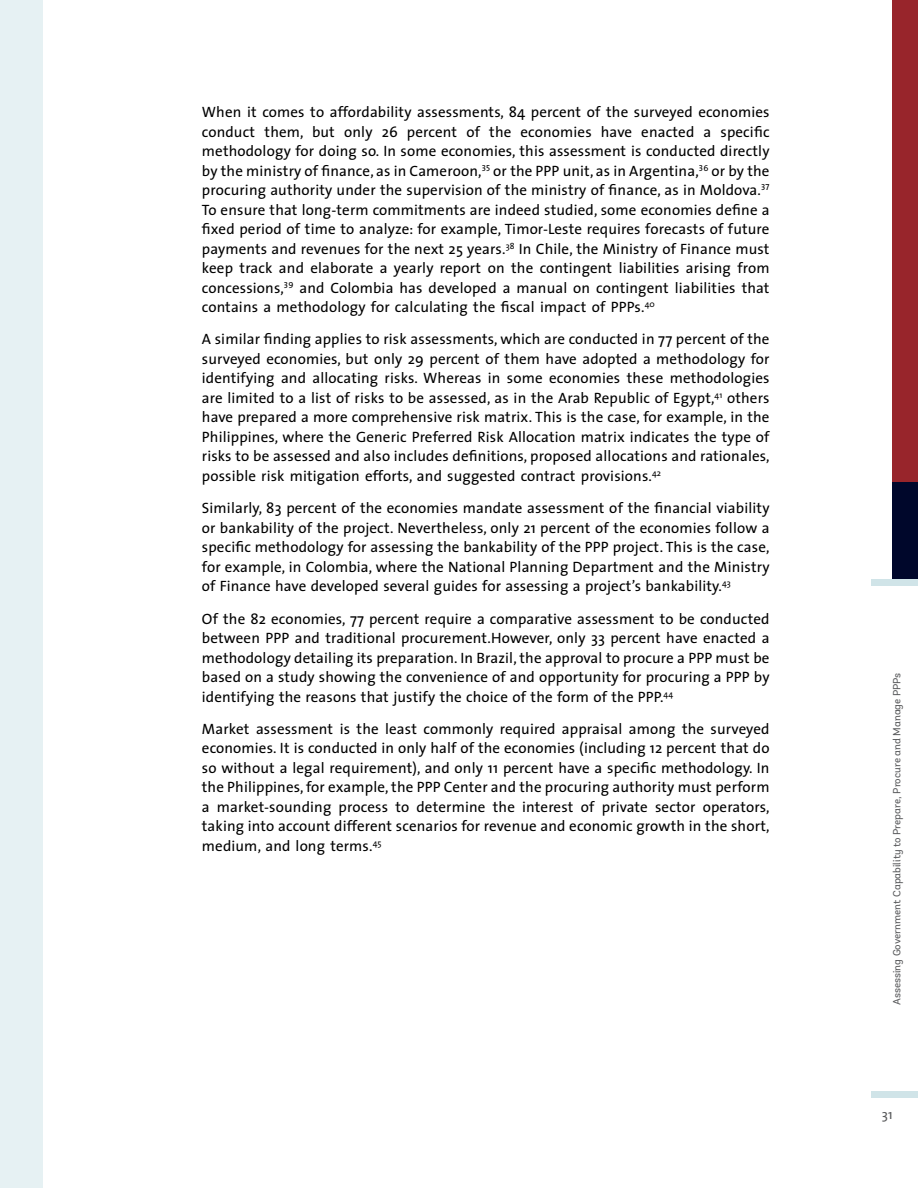
<style>
.page{position:relative;width:918px;height:1188px;background:#fff}
.page>*{position:absolute;margin:0;border:0;box-sizing:border-box;transform-origin:0 0}
.t1{font:15px/19.5px "The Sans";letter-spacing:.01em;color:#000;text-align:justify}
.t2{font:13.5px "The Sans";color:#58595b}
.t3{font:10.5px "Andes";color:#58595b}
</style>
<div class="page">
<div style="left:0;top:0;width:43px;height:1188px;background:#e6f1f3"></div>
<div style="left:892px;top:482px;width:26px;height:101px;background:#00072b"></div>
<div style="left:892px;top:0;width:26px;height:482px;background:#98252b"></div>
<div style="left:871px;top:580px;width:47px;height:6px;background:#d0e4e8"></div>
<div style="left:871px;top:1091px;width:47px;height:7px;background:#d0e4e8"></div>
<p class="t1" style="left:202px;top:102px;width:569px">When it comes to affordability assessments, 84 percent of the surveyed economies conduct them, but only 26 percent of the economies have enacted a specific methodology for doing so. In some economies, this assessment is conducted directly by the ministry of finance, as in Cameroon,<sup>35</sup> or the PPP unit, as in Argentina,<sup>36</sup> or by the procuring authority under the supervision of the ministry of finance, as in Moldova.<sup>37<br></sup>To ensure that long-term commitments are indeed studied, some economies define a fixed period of time to analyze: for example, Timor-Leste requires forecasts of future payments and revenues for the next 25 years.<sup>38</sup> In Chile, the Ministry of Finance must keep track and elaborate a yearly report on the contingent liabilities arising from concessions,<sup>39</sup> and Colombia has developed a manual on contingent liabilities that contains a methodology for calculating the fiscal impact of PPPs.<sup>40</sup></p>
<p class="t1" style="left:202px;top:329px;width:569px">A similar finding applies to risk assessments, which are conducted in 77 percent of the surveyed economies, but only 29 percent of them have adopted a methodology for identifying and allocating risks. Whereas in some economies these methodologies are limited to a list of risks to be assessed, as in the Arab Republic of Egypt,<sup>41</sup> others have prepared a more comprehensive risk matrix. This is the case, for example, in the Philippines, where the Generic Preferred Risk Allocation matrix indicates the type of risks to be assessed and also includes definitions, proposed allocations and rationales, possible risk mitigation efforts, and suggested contract provisions.<sup>42</sup></p>
<p class="t1" style="left:202px;top:498px;width:569px">Similarly, 83 percent of the economies mandate assessment of the financial viability or bankability of the project. Nevertheless, only 21 percent of the economies follow a specific methodology for assessing the bankability of the PPP project. This is the case, for example, in Colombia, where the National Planning Department and the Ministry of Finance have developed several guides for assessing a project’s bankability.<sup>43</sup></p>
<p class="t1" style="left:202px;top:608px;width:569px">Of the 82 economies, 77 percent require a comparative assessment to be conducted between PPP and traditional procurement.However, only 33 percent have enacted a methodology detailing its preparation. In Brazil, the approval to procure a PPP must be based on a study showing the convenience of and opportunity for procuring a PPP by identifying the reasons that justify the choice of the form of the PPP.<sup>44</sup></p>
<p class="t1" style="left:202px;top:718px;width:569px">Market assessment is the least commonly required appraisal among the surveyed economies. It is conducted in only half of the economies (including 12 percent that do so without a legal requirement), and only 11 percent have a specific methodology. In the Philippines, for example, the PPP Center and the procuring authority must perform a market-sounding process to determine the interest of private sector operators, taking into account different scenarios for revenue and economic growth in the short, medium, and long terms.<sup>45</sup></p>
<p class="t3" style="left:890px;top:1005px;width:334px;rotate:-90deg">Assessing Government Capability to Prepare, Procure and Manage PPPs</p>
<p class="t2" style="left:882px;top:1103px;width:12px">31</p>
</div>
